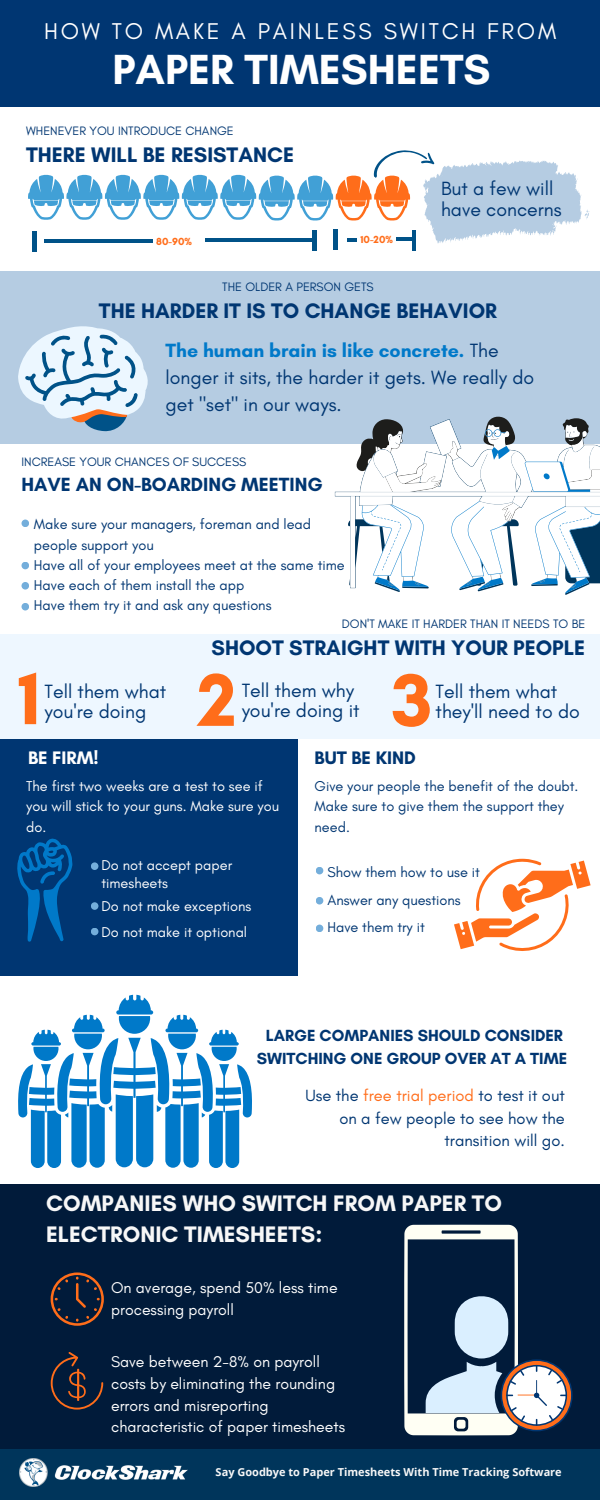
<style>
.page{position:relative;width:600px;height:1500px;background:#fff}
.page>*{position:absolute;margin:0;border:0;box-sizing:border-box;transform-origin:0 0}
.t1{font:700 76px "Glacial Indifference";color:#ff6d1a}
.t2{font:700 75.9px "Glacial Indifference";color:#ff6d1a}
.t3{font:700 42.9px "Glacial Indifference";color:#fff}
.t4{font:23.2px "Glacial Indifference";letter-spacing:.12em;color:#fff}
.t5{font:700 22.9px/31.5px "Glacial Indifference";color:#f7f7f7}
.t6{font:700 21.4px "Glacial Indifference";color:#003672}
.t7{font:19.5px/20.2px "Glacial Indifference";color:#003672}
.t8{font:700 19.4px "Glacial Indifference";color:#003672}
.t9{font:700 18.4px "Glacial Indifference";color:#003672}
.t10{font:700 18.4px "Glacial Indifference";color:#fff}
.t11{font:16.5px/22.5px "Glacial Indifference";color:#003672;text-align:right}
.t12{font:700 16.4px/22.5px "Glacial Indifference";color:#003672;text-align:center}
.t13{font:15.9px/21.8px "Glacial Indifference";color:#fff}
.t14{font:14.5px/20.2px "Glacial Indifference";color:#003672}
.t15{font:14.5px/20.2px "Glacial Indifference";color:#fff}
.t16{font:12.4px "Glacial Indifference";color:#003672}
.t17{font:700 11px "Open Sans";color:#f7f7f7}
.t18{font:700 10.5px "Glacial Indifference";color:#ff6d1a}
.s1{font-weight:700;color:#0079c9}
.s2{color:#ff6d1a}
</style>
<div class="page">
<div style="left:0;top:0;width:600px;height:107px;background:#003672"></div>
<div style="left:0;top:1184px;width:600px;height:316px;background:#011b3a"></div>
<div style="left:0;top:1449px;width:600px;height:51px;background:#00355b"></div>
<img style="left:20px;top:1458px;width:168px;height:29px">
<svg style="left:51px;top:1272px;width:53px;height:54px"></svg>
<div style="left:0;top:272px;width:600px;height:172px;background:#b5cce2"></div>
<svg style="left:18px;top:326px;width:130px;height:106px"></svg>
<svg style="left:51px;top:1352px;width:52px;height:58px"></svg>
<svg style="left:404px;top:1225px;width:169px;height:210px"></svg>
<div style="left:0;top:739px;width:298px;height:237px;background:#003672"></div>
<svg style="left:17px;top:838px;width:55px;height:104px"></svg>
<svg style="left:454px;top:859px;width:137px;height:92px"></svg>
<div style="left:91px;top:862px;width:7px;height:8px;background:#74aedb;border-radius:50%"></div>
<div style="left:91px;top:902px;width:7px;height:8px;background:#74aedb;border-radius:50%"></div>
<div style="left:91px;top:928px;width:7px;height:7px;background:#74aedb;border-radius:50%"></div>
<div style="left:316px;top:867px;width:7px;height:7px;background:#74aedb;border-radius:50%"></div>
<div style="left:316px;top:897px;width:7px;height:8px;background:#74aedb;border-radius:50%"></div>
<div style="left:316px;top:925px;width:7px;height:7px;background:#74aedb;border-radius:50%"></div>
<svg style="left:18px;top:995px;width:234px;height:173px"></svg>
<div style="left:22px;top:520px;width:7px;height:7px;background:#74aedb;border-radius:50%"></div>
<div style="left:22px;top:603px;width:7px;height:8px;background:#74aedb;border-radius:50%"></div>
<div style="left:22px;top:562px;width:7px;height:7px;background:#74aedb;border-radius:50%"></div>
<div style="left:22px;top:582px;width:7px;height:8px;background:#74aedb;border-radius:50%"></div>
<hr style="left:32px;top:231px;width:4px;height:20px;background:#005288">
<hr style="left:312px;top:230px;width:4px;height:20px;background:#005288">
<hr style="left:333px;top:229px;width:4px;height:21px;background:#005288">
<hr style="left:412px;top:230px;width:4px;height:20px;background:#005288">
<svg style="left:335px;top:420px;width:254px;height:168px"></svg>
<svg style="left:362px;top:429px;width:238px;height:165px"></svg>
<svg style="left:28px;top:150px;width:562px;height:94px"></svg>
<div style="left:0;top:634px;width:600px;height:105px;background:#eef7ff"></div>
<h3 class="t4" style="left:44px;top:17px;width:514px">HOW TO MAKE A PAINLESS SWITCH FROM</h3>
<h3 class="t3" style="left:112px;top:44px;width:380px">PAPER TIMESHEETS</h3>
<p class="t16" style="left:26px;top:123px;width:209px">WHENEVER YOU INTRODUCE CHANGE</p>
<h3 class="t6" style="left:26px;top:141px;width:269px">THERE WILL BE RESISTANCE</h3>
<p class="t18" style="left:156px;top:235px;width:37px">80-90%</p>
<p class="t18" style="left:360px;top:233px;width:34px">10-20%</p>
<h3 class="t7" style="left:441px;top:177px;width:122px;line-height:21px">But a few will have concerns</h3>
<p class="t16" style="left:222px;top:279px;width:153px">THE OLDER A PERSON GETS</p>
<h3 class="t6" style="left:99px;top:297px;width:400px">THE HARDER IT IS TO CHANGE BEHAVIOR</h3>
<h3 class="t7" style="left:166px;top:336px;width:370px;line-height:27px"><span class="s1">The human brain is like concrete.</span> The longer it sits, the harder it gets. We really do get "set" in our ways.</h3>
<p class="t16" style="left:22px;top:454px;width:226px">INCREASE YOUR CHANCES OF SUCCESS</p>
<h3 class="t8" style="left:22px;top:473px;width:303px">HAVE AN ON-BOARDING MEETING</h3>
<p class="t14" style="left:34px;top:514px;width:312px">Make sure your managers, foreman and lead people support you<br>Have all of your employees meet at the same time Have each of them install the app<br>Have them try it and ask any questions</p>
<p class="t16" style="left:342px;top:616px;width:245px">DON'T MAKE IT HARDER THAN IT NEEDS TO BE</p>
<h3 class="t6" style="left:212px;top:635px;width:375px">SHOOT STRAIGHT WITH YOUR PEOPLE</h3>
<h2 class="t2" style="left:18px;top:652px;width:24px">1</h2>
<h1 class="t1" style="left:198px;top:654px;width:41px">2</h1>
<h1 class="t1" style="left:391px;top:654px;width:42px">3</h1>
<h3 class="t7" style="left:45px;top:681px;width:123px">Tell them what you're doing</h3>
<h3 class="t7" style="left:242px;top:680px;width:119px">Tell them why you're doing it</h3>
<h3 class="t7" style="left:436px;top:681px;width:146px">Tell them what they'll need to do</h3>
<p class="t10" style="left:28px;top:747px;width:72px">BE FIRM!</p>
<p class="t15" style="left:26px;top:776px;width:254px">The first two weeks are a test to see if you will stick to your guns. Make sure you do.</p>
<p class="t15" style="left:101px;top:856px;width:132px;line-height:18px">Do not accept paper timesheets</p>
<p class="t15" style="left:101px;top:893px;width:151px;line-height:26.2px">Do not make exceptions<br>Do not make it optional</p>
<p class="t9" style="left:315px;top:747px;width:103px">BUT BE KIND</p>
<p class="t14" style="left:315px;top:776px;width:265px">Give your people the benefit of the doubt.<br>Make sure to give them the support they need.</p>
<p class="t14" style="left:327px;top:858px;width:154px;line-height:27.8px">Show them how to use it<br>Answer any questions<br>Have them try it</p>
<p class="t12" style="left:257px;top:1024px;width:312px">LARGE COMPANIES SHOULD CONSIDER<br>SWITCHING ONE GROUP OVER AT A TIME</p>
<p class="t11" style="left:305px;top:1084px;width:261px">Use the <span class="s2">free trial period</span> to test it out on a few people to see how the transition will go.</p>
<h3 class="t5" style="left:46px;top:1187px;width:457px">COMPANIES WHO SWITCH FROM PAPER TO<br>ELECTRONIC TIMESHEETS:</h3>
<p class="t13" style="left:111px;top:1277px;width:228px">On average, spend 50% less time processing payroll</p>
<p class="t13" style="left:111px;top:1351px;width:236px">Save between 2-8% on payroll costs by eliminating the rounding errors and misreporting characteristic of paper timesheets</p>
<p class="t17" style="left:216px;top:1464px;width:348px">Say Goodbye to Paper Timesheets With Time Tracking Software</p>
</div>
